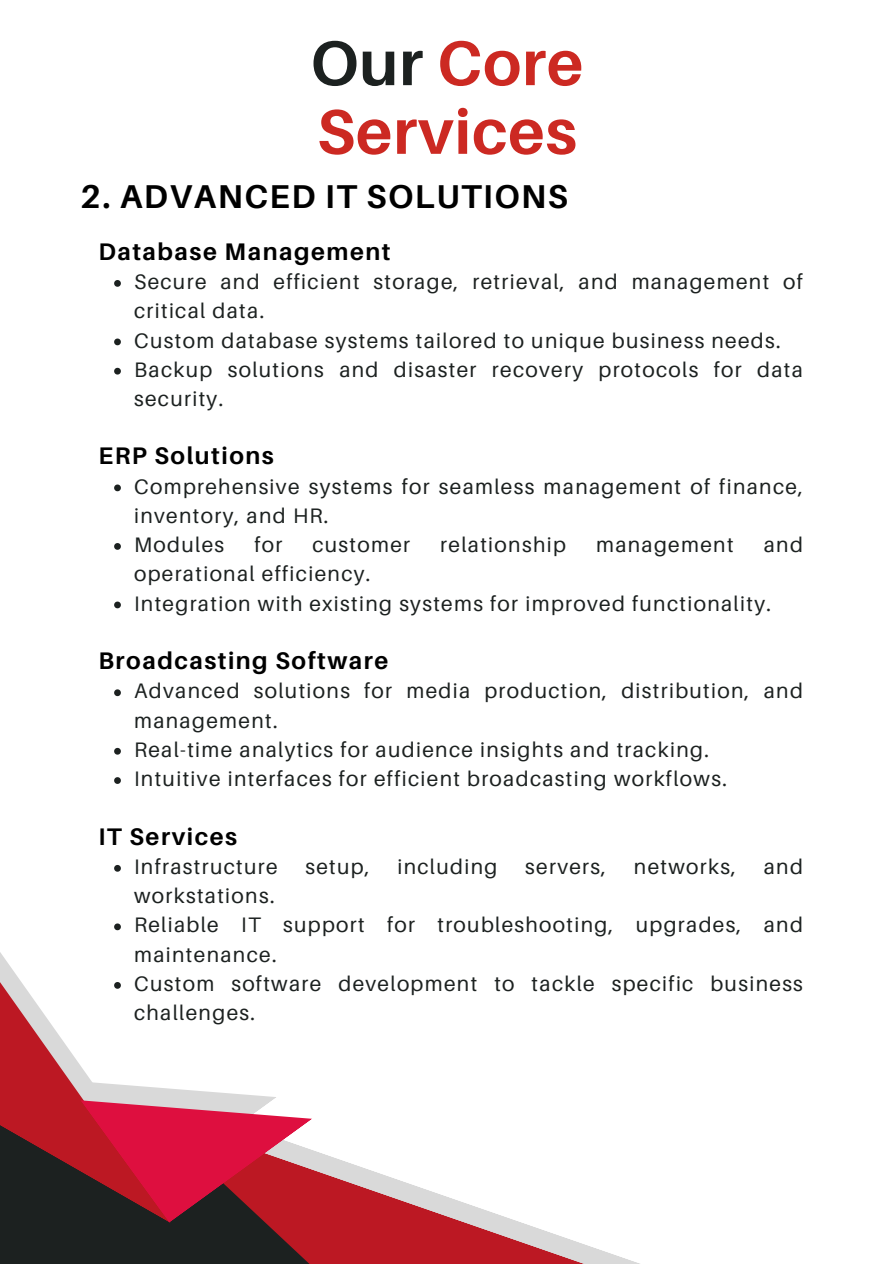
<style>
.page{position:relative;width:894px;height:1264px;background:#fff}
.page>*{position:absolute;margin:0;border:0;box-sizing:border-box;transform-origin:0 0}
.t1{font:700 63px/68.7px "Aileron";letter-spacing:.015em;color:#cc2922}
.t2{font:700 33px "Aileron";letter-spacing:.045em;color:#000}
.t3{font:700 24px "Aileron";letter-spacing:.065em;color:#000}
.t4{font:21px/29.2px "Aileron";letter-spacing:.065em;color:#1c2120}
.s1{color:#1c2120}
</style>
<div class="page">
<div style="left:0;top:1223px;width:147px;height:40px;background:#1c2120"></div>
<svg style="left:147px;top:1150px;width:485px;height:113px"></svg>
<svg style="left:0;top:608px;width:170px;height:615px"></svg>
<svg style="left:45px;top:1078px;width:267px;height:144px;background:#b84558"></svg>
<svg style="left:114px;top:280px;width:7px;height:7px"></svg>
<svg style="left:114px;top:338px;width:7px;height:7px"></svg>
<svg style="left:114px;top:368px;width:7px;height:6px"></svg>
<svg style="left:114px;top:484px;width:7px;height:7px"></svg>
<svg style="left:114px;top:543px;width:7px;height:7px"></svg>
<svg style="left:114px;top:601px;width:7px;height:7px"></svg>
<svg style="left:114px;top:689px;width:7px;height:7px"></svg>
<svg style="left:114px;top:748px;width:7px;height:6px"></svg>
<svg style="left:114px;top:777px;width:7px;height:7px"></svg>
<svg style="left:114px;top:865px;width:7px;height:6px"></svg>
<svg style="left:114px;top:923px;width:7px;height:7px"></svg>
<svg style="left:114px;top:982px;width:7px;height:6px"></svg>
<h1 class="t1" style="left:310px;top:27px;width:274px"><span class="s1">Our</span> Core<br>Services</h1>
<h2 class="t2" style="left:80px;top:176px;width:489px">2. ADVANCED IT SOLUTIONS</h2>
<h3 class="t3" style="left:98px;top:236px;width:293px">Database Management</h3>
<p class="t4" style="left:134px;top:266px;width:670px">Secure and efficient storage, retrieval, and management of critical data.</p>
<p class="t4" style="left:134px;top:325px;width:648px">Custom database systems tailored to unique business needs.</p>
<p class="t4" style="left:134px;top:354px;width:670px">Backup solutions and disaster recovery protocols for data security.</p>
<h3 class="t3" style="left:98px;top:441px;width:177px">ERP Solutions</h3>
<p class="t4" style="left:134px;top:471px;width:670px">Comprehensive systems for seamless management of finance, inventory, and HR.</p>
<p class="t4" style="left:134px;top:529px;width:92px">Modules</p>
<p class="t4" style="left:254px;top:529px;width:29px">for</p>
<p class="t4" style="left:312px;top:529px;width:99px">customer</p>
<p class="t4" style="left:440px;top:529px;width:127px">relationship</p>
<p class="t4" style="left:596px;top:529px;width:139px">management</p>
<p class="t4" style="left:763px;top:529px;width:41px">and</p>
<p class="t4" style="left:134px;top:559px;width:238px">operational efficiency.</p>
<p class="t4" style="left:134px;top:588px;width:638px">Integration with existing systems for improved functionality.</p>
<h3 class="t3" style="left:98px;top:646px;width:291px">Broadcasting Software</h3>
<p class="t4" style="left:134px;top:676px;width:670px">Advanced solutions for media production, distribution, and management.</p>
<p class="t4" style="left:134px;top:734px;width:576px">Real-time analytics for audience insights and tracking.</p>
<p class="t4" style="left:134px;top:763px;width:594px">Intuitive interfaces for efficient broadcasting workflows.</p>
<h3 class="t3" style="left:98px;top:821px;width:140px">IT Services</h3>
<p class="t4" style="left:134px;top:851px;width:145px">Infrastructure</p>
<p class="t4" style="left:305px;top:851px;width:66px">setup,</p>
<p class="t4" style="left:397px;top:851px;width:101px">including</p>
<p class="t4" style="left:525px;top:851px;width:82px">servers,</p>
<p class="t4" style="left:633px;top:851px;width:104px">networks,</p>
<p class="t4" style="left:763px;top:851px;width:41px">and</p>
<p class="t4" style="left:134px;top:880px;width:142px">workstations.</p>
<p class="t4" style="left:134px;top:910px;width:670px">Reliable IT support for troubleshooting, upgrades, and maintenance.</p>
<p class="t4" style="left:134px;top:968px;width:670px">Custom software development to tackle specific business challenges.</p>
</div>
